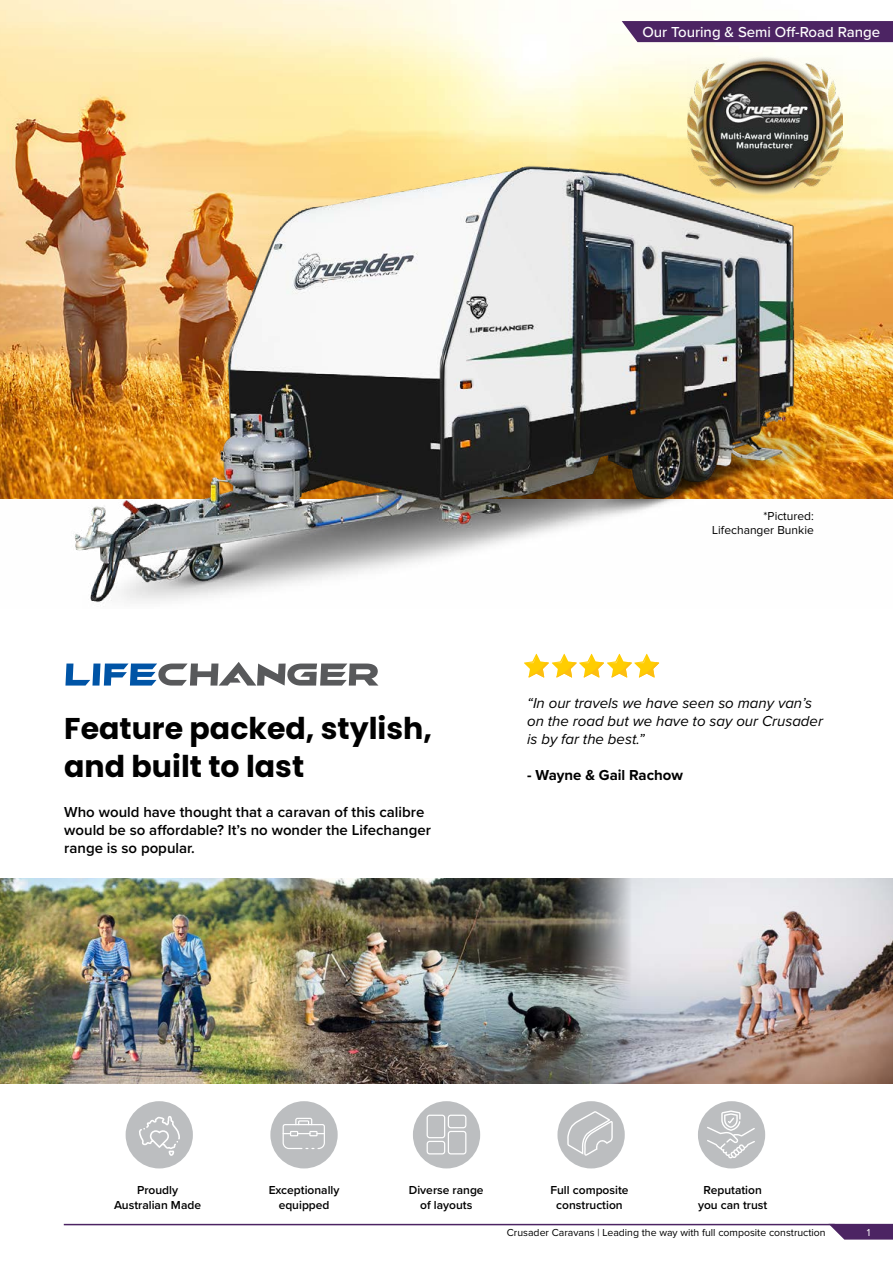
<style>
.page{position:relative;width:893px;height:1263px;background:#fff}
.page>*{position:absolute;margin:0;border:0;box-sizing:border-box;transform-origin:0 0}
.t1{font:700 30px/37.8px "Poppins";color:#000}
.t2{font:600 15px/18px "Proxima Nova";color:#000}
.t3{font:italic 15px/18px "Proxima Nova";color:#000}
.t4{font:500 15px "Proxima Nova";color:#fff}
.t5{font:700 15px "Proxima Nova";color:#000}
.t6{font:600 12px/14.4px "Proxima Nova";color:#000;text-align:center}
.t7{font:12px/14.4px "Proxima Nova";color:#000;text-align:right}
.t8{font:10.5px "Proxima Nova";color:#000}
.t9{font:10.5px "Proxima Nova";color:#fff}
</style>
<div class="page">
<img style="left:640px;top:878px;width:253px;height:205px">
<img style="left:312px;top:878px;width:328px;height:205px">
<img style="left:0;top:878px;width:312px;height:205px">
<img style="left:0;top:0;width:893px;height:153px">
<svg style="left:524px;top:654px;width:135px;height:24px"></svg>
<svg style="left:65px;top:662px;width:313px;height:23px"></svg>
<div style="left:126px;top:1101px;width:67px;height:67px;background:#bcbec0;border-radius:50%"></div>
<svg style="left:139px;top:1116px;width:41px;height:40px"></svg>
<div style="left:270px;top:1101px;width:68px;height:67px;background:#bcbec0;border-radius:50%"></div>
<svg style="left:283px;top:1118px;width:42px;height:31px"></svg>
<div style="left:698px;top:1101px;width:67px;height:67px;background:#bcbec0;border-radius:50%"></div>
<svg style="left:707px;top:1110px;width:48px;height:48px"></svg>
<div style="left:413px;top:1101px;width:67px;height:67px;background:#bcbec0;border-radius:50%"></div>
<svg style="left:427px;top:1115px;width:39px;height:39px"></svg>
<img style="left:687px;top:55px;width:156px;height:98px">
<svg style="left:622px;top:21px;width:271px;height:21px"></svg>
<img style="left:0;top:153px;width:893px;height:450px">
<div style="left:557px;top:1101px;width:68px;height:67px;background:#bcbec0;border-radius:50%"></div>
<svg style="left:561px;top:1106px;width:59px;height:59px"></svg>
<hr style="left:64px;top:1224px;width:771px;height:1px;background:#4c2463">
<svg style="left:828px;top:1224px;width:65px;height:15px"></svg>
<p class="t4" style="left:642px;top:21px;width:239px">Our Touring &amp; Semi Off-Road Range</p>
<h1 class="t1" style="left:64px;top:709px;width:369px">Feature packed, stylish, and built to last</h1>
<p class="t2" style="left:64px;top:803px;width:368px">Who would have thought that a caravan of this calibre would be so affordable? It’s no wonder the Lifechanger range is so popular.</p>
<p class="t7" style="left:712px;top:509px;width:103px">*Pictured:<br>Lifechanger Bunkie</p>
<p class="t3" style="left:527px;top:693px;width:297px">“In our travels we have seen so many van’s on the road but we have to say our Crusader is by far the best.”</p>
<p class="t5" style="left:527px;top:764px;width:157px">- Wayne &amp; Gail Rachow</p>
<p class="t6" style="left:114px;top:1183px;width:89px">Proudly<br>Australian Made</p>
<p class="t6" style="left:269px;top:1183px;width:72px">Exceptionally equipped</p>
<p class="t6" style="left:550px;top:1183px;width:80px">Full composite construction</p>
<p class="t6" style="left:698px;top:1183px;width:71px">Reputation you can trust</p>
<p class="t6" style="left:409px;top:1183px;width:76px">Diverse range of layouts</p>
<p class="t8" style="left:507px;top:1228px;width:320px">Crusader Caravans | Leading the way with full composite construction</p>
<p class="t9" style="left:867px;top:1227px;width:5px">1</p>
</div>
